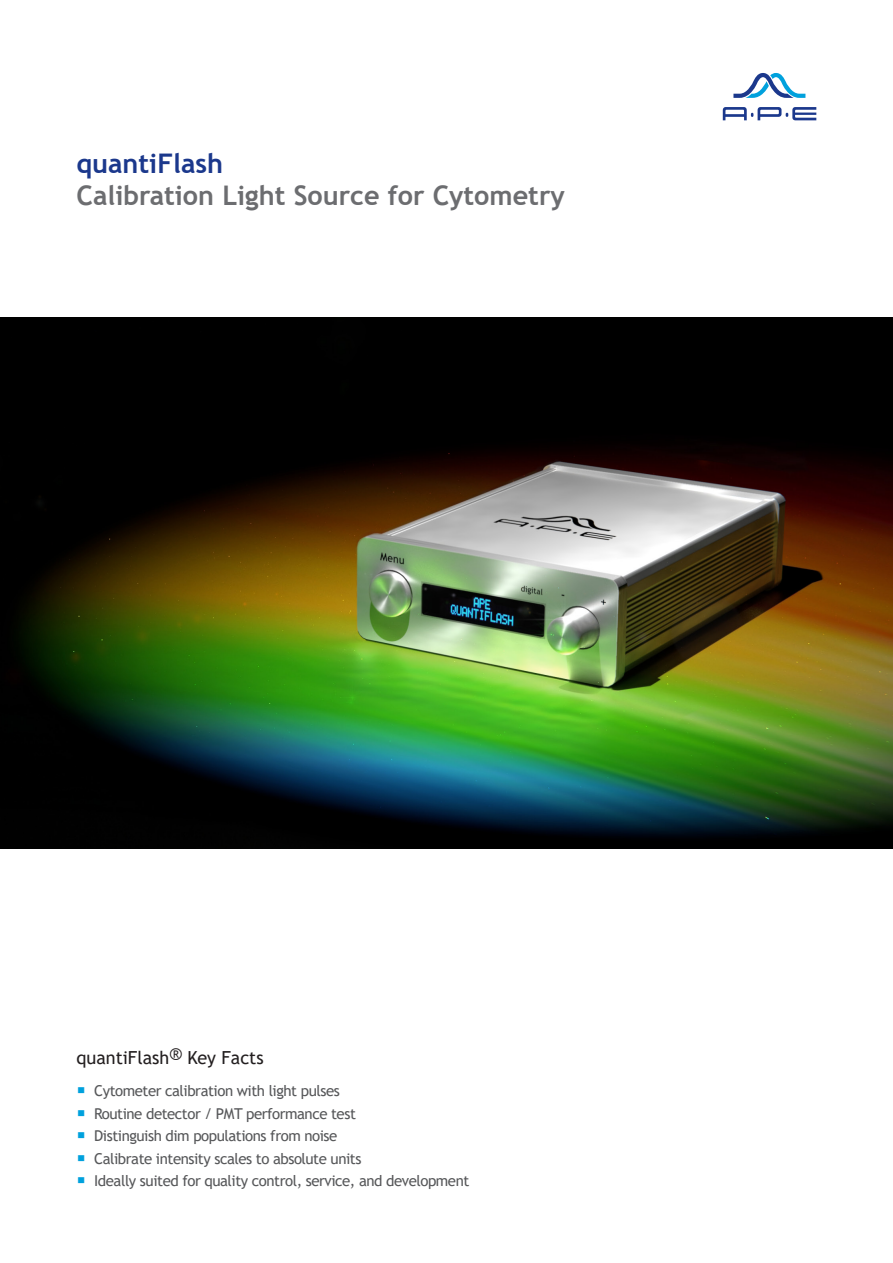
<style>
.page{position:relative;width:893px;height:1263px;background:#fff}
.page>*{position:absolute;margin:0;border:0;box-sizing:border-box;transform-origin:0 0}
.Seitenüberschrift_fe{font:700 27px "Trebuchet MS";color:#6c6d70}
.Seitenüberschrift_fe-2{font:700 27px "Trebuchet MS";color:#1b388c}
.t1{font:18px "Trebuchet MS";color:#231f20}
.t2{font:15px "Trebuchet MS";letter-spacing:-.03em;color:#57585a}
.s1{font-size:27px;color:#00a1dd}
</style>
<div class="page">
<svg style="left:723px;top:107px;width:93px;height:13px"></svg>
<svg style="left:733px;top:73px;width:72px;height:25px"></svg>
<img style="left:0;top:318px;width:893px;height:530px">
<p class="Seitenüberschrift_fe-2" style="left:77px;top:147px;width:148px">quantiFlash</p>
<p class="Seitenüberschrift_fe" style="left:77px;top:179px;width:490px">Calibration Light Source for Cytometry</p>
<p class="t1" style="left:77px;top:1046px;width:189px">quantiFlash® Key Facts</p>
<p class="t2" style="left:77px;top:1082px;width:265px"><span class="s1">▪</span> Cytometer calibration with light pulses</p>
<p class="t2" style="left:77px;top:1104px;width:281px"><span class="s1">▪</span> Routine detector / PMT performance test</p>
<p class="t2" style="left:77px;top:1127px;width:262px"><span class="s1">▪</span> Distinguish dim populations from noise</p>
<p class="t2" style="left:77px;top:1149px;width:286px"><span class="s1">▪</span> Calibrate intensity scales to absolute units</p>
<p class="t2" style="left:77px;top:1172px;width:394px"><span class="s1">▪</span> Ideally suited for quality control, service, and development</p>
</div>
